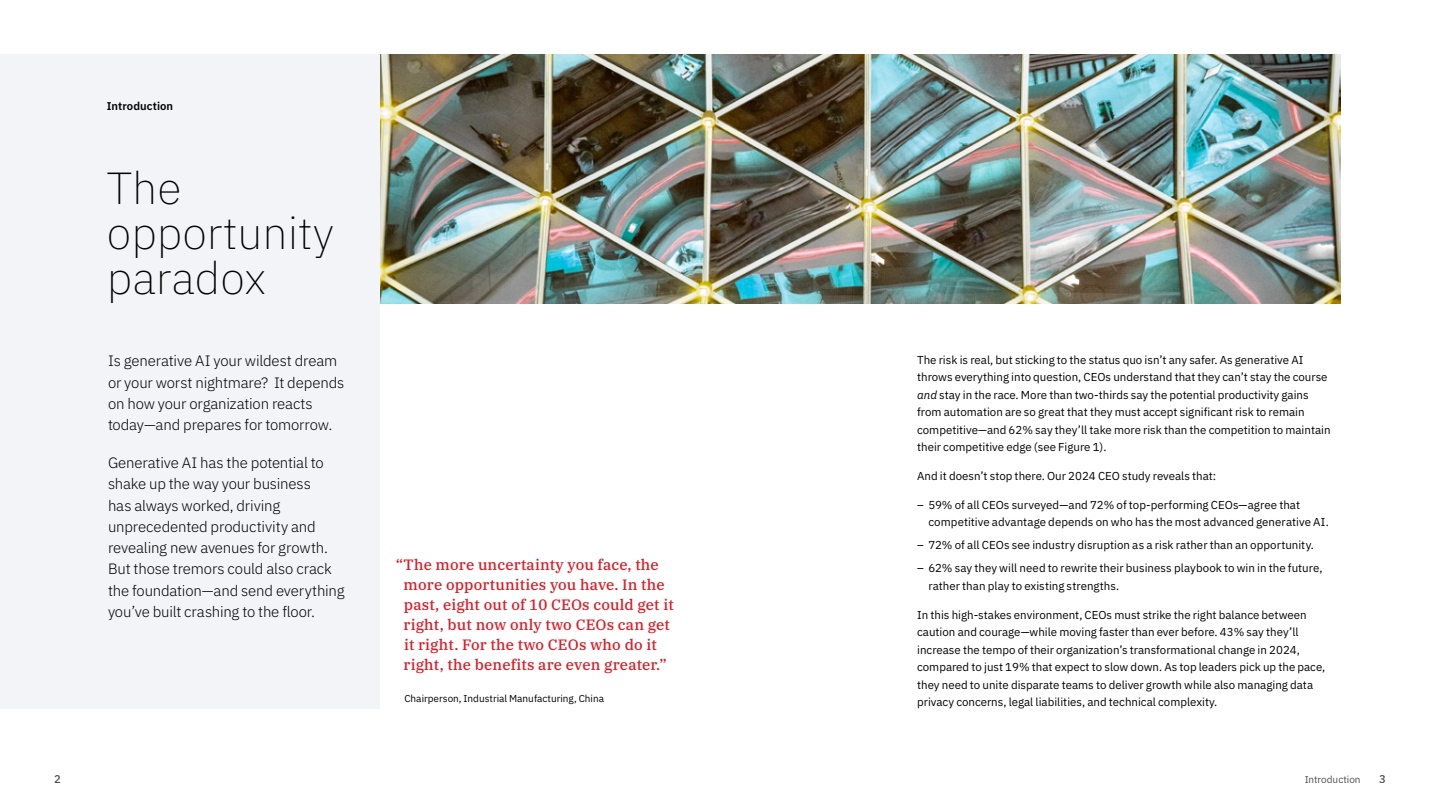
<style>
.page{position:relative;width:1440px;height:810px;background:#fff}
.page>*{position:absolute;margin:0;border:0;box-sizing:border-box;transform-origin:0 0}
.t1{font:200 45px/45px "IBM Plex Sans";color:#000}
.t2{font:300 15px/21.2px "IBM Plex Sans";letter-spacing:-.01em;color:#000}
.t3{font:500 15px/20px "IBM Plex Serif";letter-spacing:.01em;color:#da1e28}
.t4{font:11.5px/17.5px "IBM Plex Sans";color:#000}
.t5{font:600 11.25px "IBM Plex Sans";letter-spacing:.005em;color:#000}
.t6{font:500 11.25px "IBM Plex Sans";color:#000}
.t7{font:10px "IBM Plex Sans";color:#000}
.s1{font-style:italic}
</style>
<div class="page">
<img style="left:380px;top:54px;width:960px;height:250px">
<div style="left:0;top:54px;width:380px;height:655px;background:#f2f4f8"></div>
<p class="t5" style="left:107px;top:97px;width:68px">Introduction</p>
<h1 class="t1" style="left:107px;top:162px;width:228px">The opportunity paradox</h1>
<h2 class="t2" style="left:108px;top:349px;width:238px">Is generative AI your wildest dream or your worst nightmare? It depends on how your organization reacts today—and prepares for tomorrow.</h2>
<p class="t2" style="left:108px;top:451px;width:238px">Generative AI has the potential to shake up the way your business<br>has always worked, driving unprecedented productivity and revealing new avenues for growth.<br>But those tremors could also crack the foundation—and send everything you’ve built crashing to the floor.</p>
<h2 class="t3" style="left:404px;top:553px;width:272px;text-indent:-8px">“The more uncertainty you face, the more opportunities you have. In the past, eight out of 10 CEOs could get it right, but now only two CEOs can get it right. For the two CEOs who do it right, the benefits are even greater.”</h2>
<p class="t7" style="left:404px;top:690px;width:201px">Chairperson, Industrial Manufacturing, China</p>
<p class="t4" style="left:917px;top:350px;width:415px">The risk is real, but sticking to the status quo isn’t any safer. As generative AI throws everything into question, CEOs understand that they can’t stay the course <span class="s1">and</span> stay in the race. More than two-thirds say the potential productivity gains from automation are so great that they must accept significant risk to remain competitive—and 62% say they’ll take more risk than the competition to maintain their competitive edge (see Figure 1).</p>
<p class="t4" style="left:917px;top:466px;width:301px">And it doesn’t stop there. Our 2024 CEO study reveals that:</p>
<p class="t4" style="left:928px;top:495px;width:402px;text-indent:-11px">– 59% of all CEOs surveyed—and 72% of top-performing CEOs—agree that competitive advantage depends on who has the most advanced generative AI.</p>
<p class="t4" style="left:917px;top:535px;width:398px">– 72% of all CEOs see industry disruption as a risk rather than an opportunity.</p>
<p class="t4" style="left:928px;top:559px;width:396px;text-indent:-11px">– 62% say they will need to rewrite their business playbook to win in the future, rather than play to existing strengths.</p>
<p class="t4" style="left:917px;top:605px;width:410px">In this high-stakes environment, CEOs must strike the right balance between caution and courage—while moving faster than ever before. 43% say they’ll increase the tempo of their organization’s transformational change in 2024, compared to just 19% that expect to slow down. As top leaders pick up the pace, they need to unite disparate teams to deliver growth while also managing data privacy concerns, legal liabilities, and technical complexity.</p>
<p class="t6" style="left:54px;top:770px;width:8px">2</p>
<p class="t7" style="left:1304px;top:772px;width:58px">Introduction</p>
<p class="t6" style="left:1379px;top:770px;width:8px">3</p>
</div>
